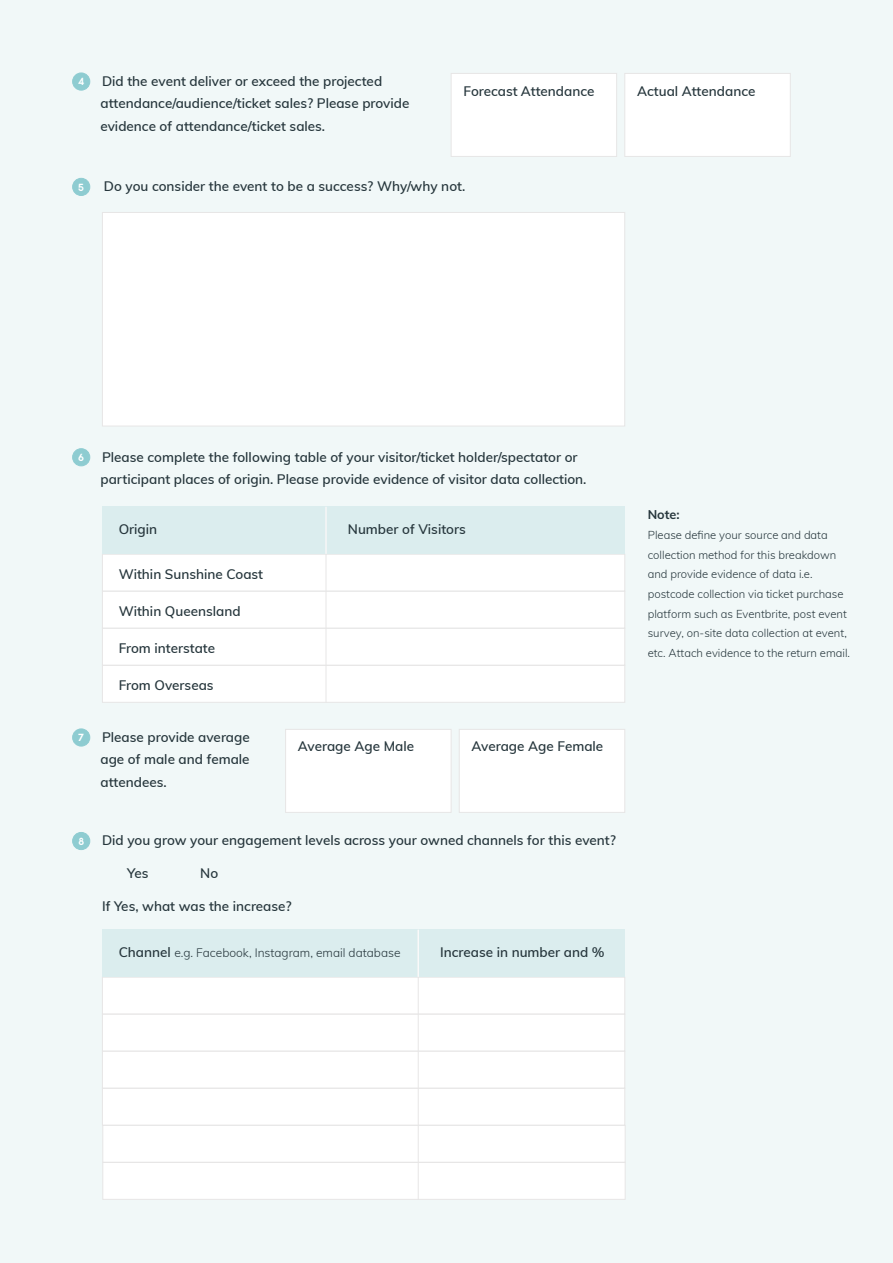
<style>
.page{position:relative;width:893px;height:1263px;background:#f1f8f8}
.page>*{position:absolute;margin:0;border:0;box-sizing:border-box;transform-origin:0 0}
.t1{font:600 13.5px/22.5px "Muli";color:#26363c}
.t2{font:700 12.6px "Muli";color:#26363c}
.t3{font:300 12px "Muli";color:#26363c}
.t4{font:300 11.25px/19.6px "Muli";color:#26363c}
.t5{font:300 9.75px "Cocogoose Pro";color:#fff}
.s1{font-weight:600;font-size:13.5px}
</style>
<div class="page">
<div style="left:73px;top:73px;width:17px;height:17px;background:#8eccd1;border-radius:50%"></div>
<div style="left:72px;top:73px;width:18px;height:17px;border:1px solid #8eccd1;border-radius:50%"></div>
<div style="left:73px;top:449px;width:17px;height:17px;background:#8eccd1;border-radius:50%"></div>
<div style="left:72px;top:448px;width:18px;height:18px;border:1px solid #8eccd1;border-radius:50%"></div>
<div style="left:451px;top:73px;width:166px;height:84px;background:#fff;border:1px solid #e7e6e6"></div>
<div style="left:624px;top:73px;width:167px;height:84px;background:#fff;border:1px solid #e7e6e6"></div>
<div style="left:73px;top:178px;width:17px;height:17px;background:#8eccd1;border-radius:50%"></div>
<div style="left:72px;top:178px;width:18px;height:18px;border:1px solid #8eccd1;border-radius:50%"></div>
<div style="left:102px;top:212px;width:523px;height:214px;background:#fff;border:1px solid #e7e6e6"></div>
<div style="left:102px;top:554px;width:523px;height:37px;background:#fff;border:1px solid #e7e6e6"></div>
<div style="left:102px;top:591px;width:523px;height:38px;background:#fff;border:1px solid #e7e6e6"></div>
<div style="left:102px;top:628px;width:523px;height:38px;background:#fff;border:1px solid #e7e6e6"></div>
<div style="left:102px;top:665px;width:523px;height:38px;background:#fff;border:1px solid #e7e6e6"></div>
<div style="left:102px;top:507px;width:523px;height:47px;background:#dbedee"></div>
<hr style="left:326px;top:507px;width:1px;height:196px;background:#e7e6e6">
<hr style="left:326px;top:507px;width:1px;height:47px;background:#fff">
<div style="left:73px;top:729px;width:17px;height:17px;background:#8eccd1;border-radius:50%"></div>
<div style="left:72px;top:728px;width:18px;height:18px;border:1px solid #8eccd1;border-radius:50%"></div>
<div style="left:285px;top:729px;width:166px;height:84px;background:#fff;border:1px solid #e7e6e6"></div>
<div style="left:459px;top:729px;width:166px;height:84px;background:#fff;border:1px solid #e7e6e6"></div>
<div style="left:73px;top:832px;width:17px;height:18px;background:#8eccd1;border-radius:50%"></div>
<div style="left:72px;top:832px;width:18px;height:18px;border:1px solid #8eccd1;border-radius:50%"></div>
<div style="left:102px;top:977px;width:523px;height:37px;background:#fff;border:1px solid #e7e6e6"></div>
<div style="left:102px;top:1014px;width:523px;height:37px;background:#fff;border:1px solid #e7e6e6"></div>
<div style="left:102px;top:1051px;width:523px;height:37px;background:#fff;border:1px solid #e7e6e6"></div>
<div style="left:102px;top:1088px;width:523px;height:37px;background:#fff;border:1px solid #e7e6e6"></div>
<div style="left:102px;top:930px;width:523px;height:47px;background:#dbedee"></div>
<div style="left:102px;top:1125px;width:523px;height:38px;background:#fff;border:1px solid #e7e6e6"></div>
<div style="left:102px;top:1162px;width:523px;height:38px;background:#fff;border:1px solid #e7e6e6"></div>
<hr style="left:418px;top:930px;width:1px;height:270px;background:#e7e6e6">
<hr style="left:418px;top:930px;width:1px;height:47px;background:#fff">
<p class="t5" style="left:78px;top:75px;width:8px">4</p>
<p class="t1" style="left:100px;top:69px;width:310px">Did the event deliver or exceed the projected attendance/audience/ticket sales? Please provide evidence of attendance/ticket sales.</p>
<p class="t1" style="left:463px;top:79px;width:132px">Forecast Attendance</p>
<p class="t1" style="left:637px;top:79px;width:120px">Actual Attendance</p>
<p class="t5" style="left:78px;top:181px;width:7px">5</p>
<p class="t1" style="left:104px;top:174px;width:363px">Do you consider the event to be a success? Why/why not.</p>
<p class="t5" style="left:78px;top:451px;width:8px">6</p>
<p class="t1" style="left:100px;top:445px;width:488px">Please complete the following table of your visitor/ticket holder/spectator or participant places of origin. Please provide evidence of visitor data collection.</p>
<p class="t1" style="left:119px;top:518px;width:40px">Origin</p>
<p class="t1" style="left:348px;top:518px;width:119px">Number of Visitors</p>
<p class="t1" style="left:119px;top:562px;width:146px">Within Sunshine Coast</p>
<p class="t1" style="left:119px;top:599px;width:123px">Within Queensland</p>
<p class="t1" style="left:119px;top:636px;width:98px">From interstate</p>
<p class="t1" style="left:119px;top:673px;width:96px">From Overseas</p>
<p class="t5" style="left:78px;top:731px;width:7px">7</p>
<p class="t1" style="left:100px;top:725px;width:151px;text-align:justify">Please provide average age of male and female attendees.</p>
<p class="t1" style="left:298px;top:735px;width:118px">Average Age Male</p>
<p class="t1" style="left:472px;top:735px;width:133px">Average Age Female</p>
<p class="t5" style="left:78px;top:835px;width:7px">8</p>
<p class="t1" style="left:102px;top:828px;width:515px">Did you grow your engagement levels across your owned channels for this event?</p>
<p class="t1" style="left:127px;top:862px;width:23px">Yes</p>
<p class="t1" style="left:200px;top:862px;width:19px">No</p>
<p class="t1" style="left:102px;top:894px;width:191px">If Yes, what was the increase?</p>
<p class="t3" style="left:119px;top:944px;width:283px"><span class="s1">Channel</span> e.g. Facebook, Instagram, email database</p>
<p class="t1" style="left:440px;top:940px;width:166px">Increase in number and %</p>
<p class="t1" style="left:115px;top:892px;width:95px">What worked?</p>
<p class="t2" style="left:648px;top:505px;width:33px">Note:</p>
<p class="t4" style="left:648px;top:524px;width:204px">Please define your source and data collection method for this breakdown and provide evidence of data i.e. postcode collection via ticket purchase platform such as Eventbrite, post event survey, on-site data collection at event, etc. Attach evidence to the return email.</p>
</div>
